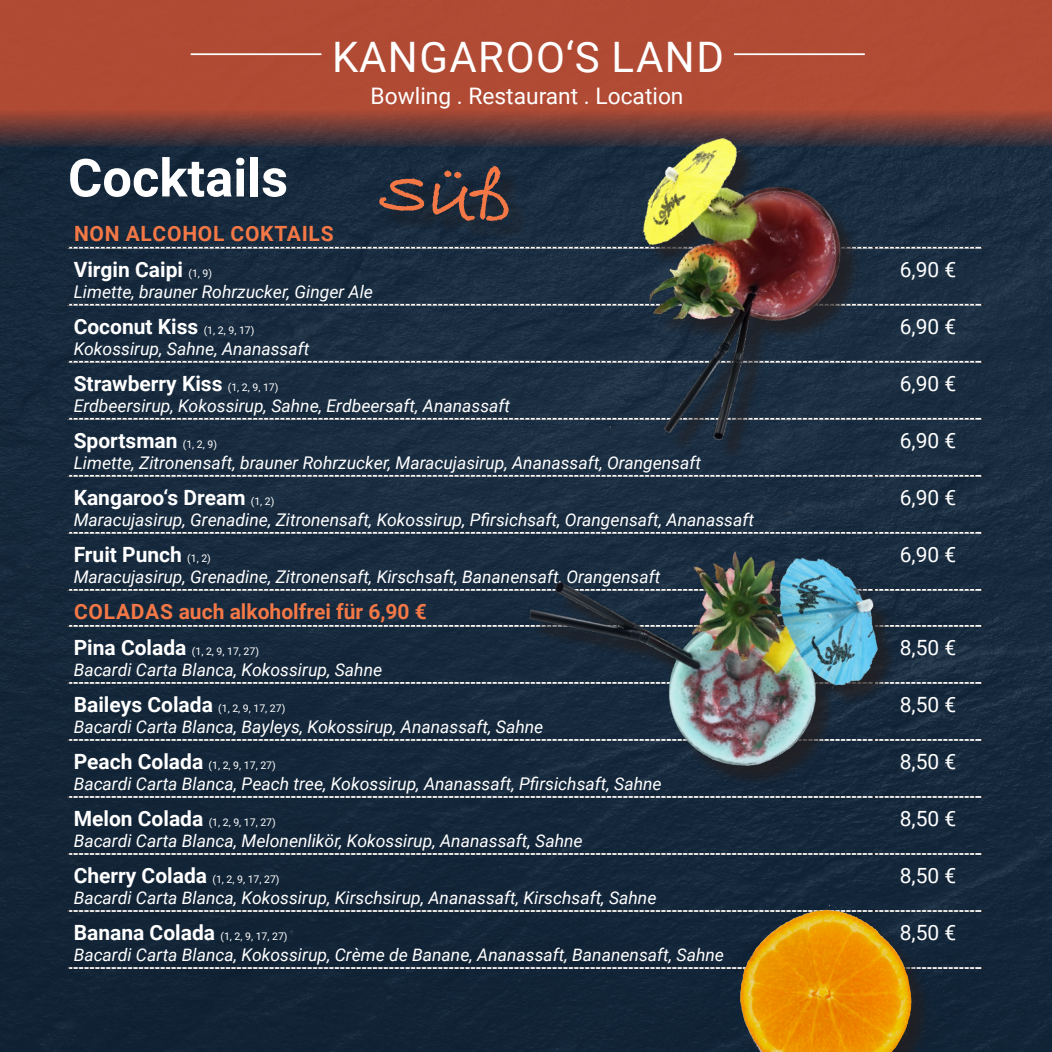
<style>
.page{position:relative;width:1052px;height:1052px;background:#15273b}
.page>*{position:absolute;margin:0;border:0;box-sizing:border-box;transform-origin:0 0}
.t1{font:700 52.5px "Roboto";color:#fff}
.t2{font:42px "Roboto";letter-spacing:.035em;color:#fff}
.t3{font:22.75px "Roboto";color:#fff}
.t4{font:700 21px "Roboto";color:#fff}
.t5{font:21px "Roboto";color:#fff}
.t6{font:700 21px "Roboto";color:#f47846}
.t7{font:700 21px "Roboto";letter-spacing:.035em;color:#f47846}
.t8{font:italic 17.5px "Roboto";color:#fff}
.t9{font:10.5px "Roboto";color:#fff}
.s1{font-weight:400;font-size:10.5px}
.s2{font-weight:700;font-size:21px}
</style>
<div class="page">
<svg style="left:0;top:0;width:1052px;height:148px;background:#9c4534"></svg>
<svg style="left:68px;top:247px;width:365px;height:2px"></svg>
<svg style="left:68px;top:304px;width:365px;height:2px"></svg>
<svg style="left:68px;top:361px;width:365px;height:2px"></svg>
<svg style="left:68px;top:418px;width:365px;height:2px"></svg>
<svg style="left:68px;top:475px;width:365px;height:2px"></svg>
<svg style="left:68px;top:532px;width:428px;height:2px"></svg>
<svg style="left:68px;top:589px;width:428px;height:2px"></svg>
<svg style="left:68px;top:625px;width:428px;height:2px"></svg>
<svg style="left:68px;top:682px;width:428px;height:2px"></svg>
<svg style="left:68px;top:739px;width:428px;height:2px"></svg>
<svg style="left:68px;top:796px;width:428px;height:2px"></svg>
<svg style="left:68px;top:853px;width:428px;height:2px"></svg>
<svg style="left:68px;top:910px;width:915px;height:2px"></svg>
<svg style="left:68px;top:967px;width:915px;height:2px"></svg>
<img style="left:496px;top:510px;width:516px;height:367px">
<div style="left:383px;top:169px;width:146px;height:73px;background:#1b2d41"></div>
<img style="left:433px;top:0;width:579px;height:510px">
<img style="left:680px;top:896px;width:284px;height:156px">
<hr style="left:191px;top:53px;width:130px;height:2px;background:#fff">
<hr style="left:734px;top:53px;width:131px;height:2px;background:#fff">
<svg style="left:378px;top:164px;width:135px;height:59px"></svg>
<p class="t2" style="left:332px;top:27px;width:393px">KANGAROO‘S LAND</p>
<p class="t3" style="left:370px;top:80px;width:314px">Bowling . Restaurant . Location</p>
<p class="t1" style="left:68px;top:141px;width:222px">Cocktails</p>
<p class="t7" style="left:74px;top:218px;width:261px">NON ALCOHOL COKTAILS</p>
<p class="t4" style="left:74px;top:254px;width:140px">Virgin Caipi <span class="s1">(1, 9)</span></p>
<p class="t8" style="left:74px;top:279px;width:301px">Limette, brauner Rohrzucker, Ginger Ale</p>
<p class="t4" style="left:74px;top:311px;width:182px">Coconut Kiss <span class="s1">(1, 2, 9, 17)</span></p>
<p class="t8" style="left:74px;top:336px;width:237px">Kokossirup, Sahne, Ananassaft</p>
<p class="t4" style="left:74px;top:368px;width:206px">Strawberry Kiss <span class="s1">(1, 2, 9, 17)</span></p>
<p class="t8" style="left:74px;top:393px;width:438px">Erdbeersirup, Kokossirup, Sahne, Erdbeersaft, Ananassaft</p>
<p class="t4" style="left:74px;top:426px;width:145px">Sportsman <span class="s1">(1, 2, 9)</span></p>
<p class="t8" style="left:74px;top:450px;width:629px">Limette, Zitronensaft, brauner Rohrzucker, Maracujasirup, Ananassaft, Orangensaft</p>
<p class="t4" style="left:74px;top:483px;width:202px">Kangaroo‘s Dream <span class="s1">(1, 2)</span></p>
<p class="t8" style="left:74px;top:507px;width:682px">Maracujasirup, Grenadine, Zitronensaft, Kokossirup, Pfirsichsaft, Orangensaft, Ananassaft</p>
<p class="t4" style="left:74px;top:540px;width:139px">Fruit Punch <span class="s1">(1, 2)</span></p>
<p class="t8" style="left:74px;top:564px;width:588px">Maracujasirup, Grenadine, Zitronensaft, Kirschsaft, Bananensaft, Orangensaft</p>
<p class="t6" style="left:74px;top:597px;width:354px">COLADAS auch alkoholfrei für 6,90 €</p>
<p class="t9" style="left:74px;top:644px;width:187px"><span class="s2">Pina Colada</span> (1, 2, 9, 17, 27)</p>
<p class="t8" style="left:74px;top:657px;width:310px">Bacardi Carta Blanca, Kokossirup, Sahne</p>
<p class="t4" style="left:74px;top:690px;width:213px">Baileys Colada <span class="s1">(1, 2, 9, 17, 27)</span></p>
<p class="t8" style="left:74px;top:714px;width:471px">Bacardi Carta Blanca, Bayleys, Kokossirup, Ananassaft, Sahne</p>
<p class="t9" style="left:74px;top:758px;width:204px"><span class="s2">Peach Colada</span> (1, 2, 9, 17, 27)</p>
<p class="t8" style="left:74px;top:771px;width:589px">Bacardi Carta Blanca, Peach tree, Kokossirup, Ananassaft, Pfirsichsaft, Sahne</p>
<p class="t9" style="left:74px;top:815px;width:204px"><span class="s2">Melon Colada</span> (1, 2, 9, 17, 27)</p>
<p class="t8" style="left:74px;top:828px;width:510px">Bacardi Carta Blanca, Melonenlikör, Kokossirup, Ananassaft, Sahne</p>
<p class="t9" style="left:74px;top:872px;width:207px"><span class="s2">Cherry Colada</span> (1, 2, 9, 17, 27)</p>
<p class="t8" style="left:74px;top:885px;width:584px">Bacardi Carta Blanca, Kokossirup, Kirschsirup, Ananassaft, Kirschsaft, Sahne</p>
<p class="t9" style="left:74px;top:929px;width:215px"><span class="s2">Banana Colada</span> (1, 2, 9, 17, 27)</p>
<p class="t8" style="left:74px;top:942px;width:652px">Bacardi Carta Blanca, Kokossirup, Crème de Banane, Ananassaft, Bananensaft, Sahne</p>
<p class="t5" style="left:899px;top:254px;width:58px">6,90 €</p>
<p class="t5" style="left:899px;top:311px;width:58px">6,90 €</p>
<p class="t5" style="left:899px;top:368px;width:58px">6,90 €</p>
<p class="t5" style="left:899px;top:426px;width:58px">6,90 €</p>
<p class="t5" style="left:899px;top:483px;width:58px">6,90 €</p>
<p class="t5" style="left:899px;top:540px;width:58px">6,90 €</p>
<p class="t5" style="left:899px;top:633px;width:58px">8,50 €</p>
<p class="t5" style="left:899px;top:690px;width:58px">8,50 €</p>
<p class="t5" style="left:899px;top:747px;width:58px">8,50 €</p>
<p class="t5" style="left:899px;top:804px;width:58px">8,50 €</p>
<p class="t5" style="left:899px;top:861px;width:58px">8,50 €</p>
<p class="t5" style="left:899px;top:918px;width:58px">8,50 €</p>
</div>
